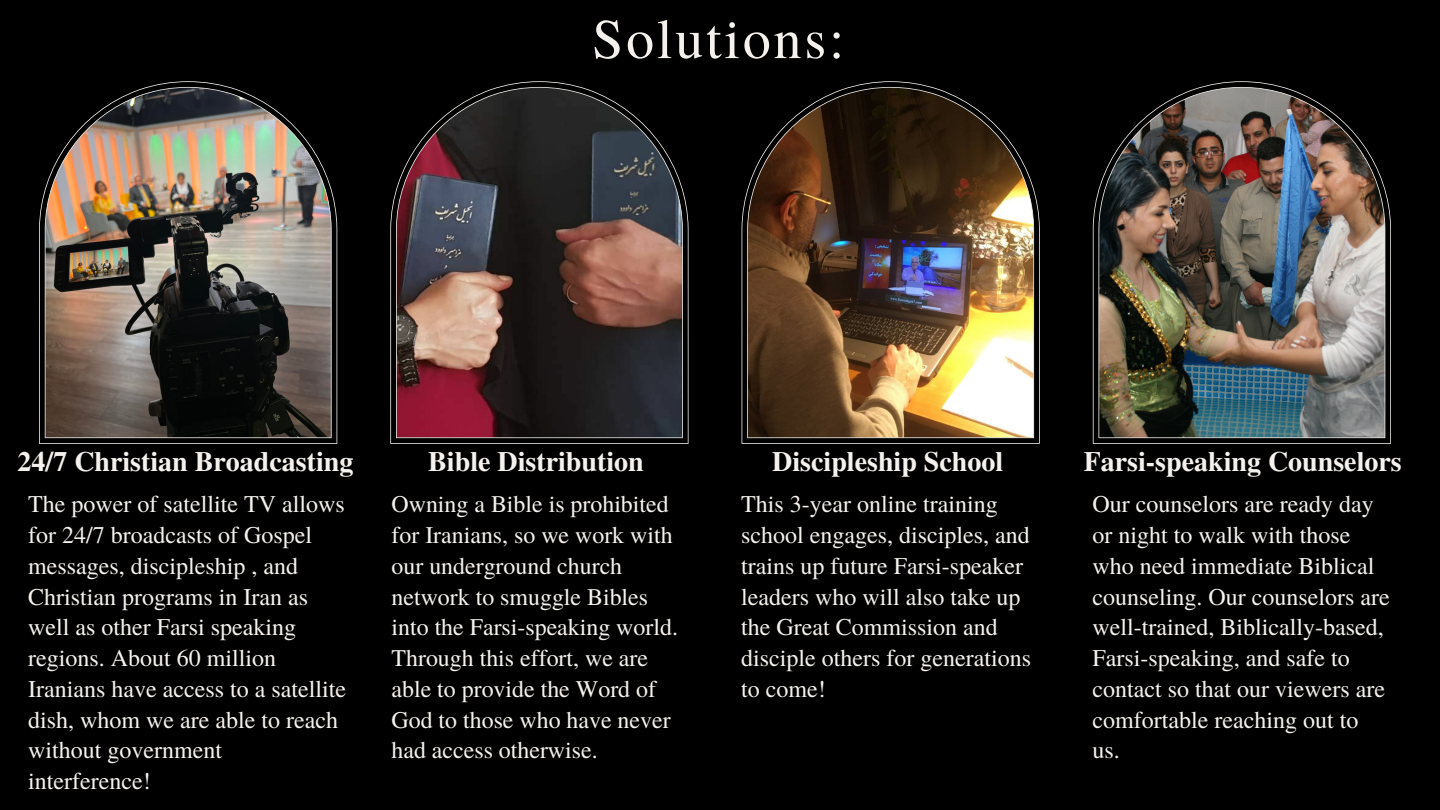
<style>
.page{position:relative;width:1440px;height:810px;background:#000}
.page>*{position:absolute;margin:0;border:0;box-sizing:border-box;transform-origin:0 0}
.t1{font:56px "Te X Gyre Termes";letter-spacing:.05em;color:#f5f2ee}
.t2{font:700 28px "Te X Gyre Termes";color:#f5f2ee}
.t3{font:24px/30.8px "Te X Gyre Termes";color:#f5f2ee}
.t4{font:23.9px/30.8px "Te X Gyre Termes";color:#f5f2ee}
</style>
<div class="page">
<img style="left:39px;top:81px;width:298px;height:363px">
<svg style="left:390px;top:81px;width:299px;height:363px;background:#453434"></svg>
<img style="left:1093px;top:81px;width:298px;height:363px">
<img style="left:742px;top:81px;width:298px;height:363px">
<p class="t1" style="left:592px;top:-1px;width:254px">Solutions:</p>
<p class="t2" style="left:18px;top:440px;width:337px">24/7 Christian Broadcasting</p>
<p class="t3" style="left:28px;top:488px;width:319px">The power of satellite TV allows for 24/7 broadcasts of Gospel messages, discipleship , and<br>Christian programs in Iran as well as other Farsi speaking regions. About 60 million<br>Iranians have access to a satellite dish, whom we are able to reach without government interference!</p>
<p class="t2" style="left:428px;top:440px;width:217px">Bible Distribution</p>
<p class="t4" style="left:392px;top:488px;width:288px">Owning a Bible is prohibited for Iranians, so we work with our underground church network to smuggle Bibles into the Farsi-speaking world.<br>Through this effort, we are able to provide the Word of<br>God to those who have never had access otherwise.</p>
<p class="t2" style="left:772px;top:440px;width:233px">Discipleship School</p>
<p class="t3" style="left:741px;top:488px;width:291px">This 3-year online training school engages, disciples, and trains up future Farsi-speaker leaders who will also take up the Great Commission and disciple others for generations to come!</p>
<p class="t2" style="left:1084px;top:440px;width:320px">Farsi-speaking Counselors</p>
<p class="t3" style="left:1093px;top:488px;width:299px">Our counselors are ready day or night to walk with those who need immediate Biblical counseling. Our counselors are well-trained, Biblically-based,<br>Farsi-speaking, and safe to contact so that our viewers are comfortable reaching out to us.</p>
</div>
